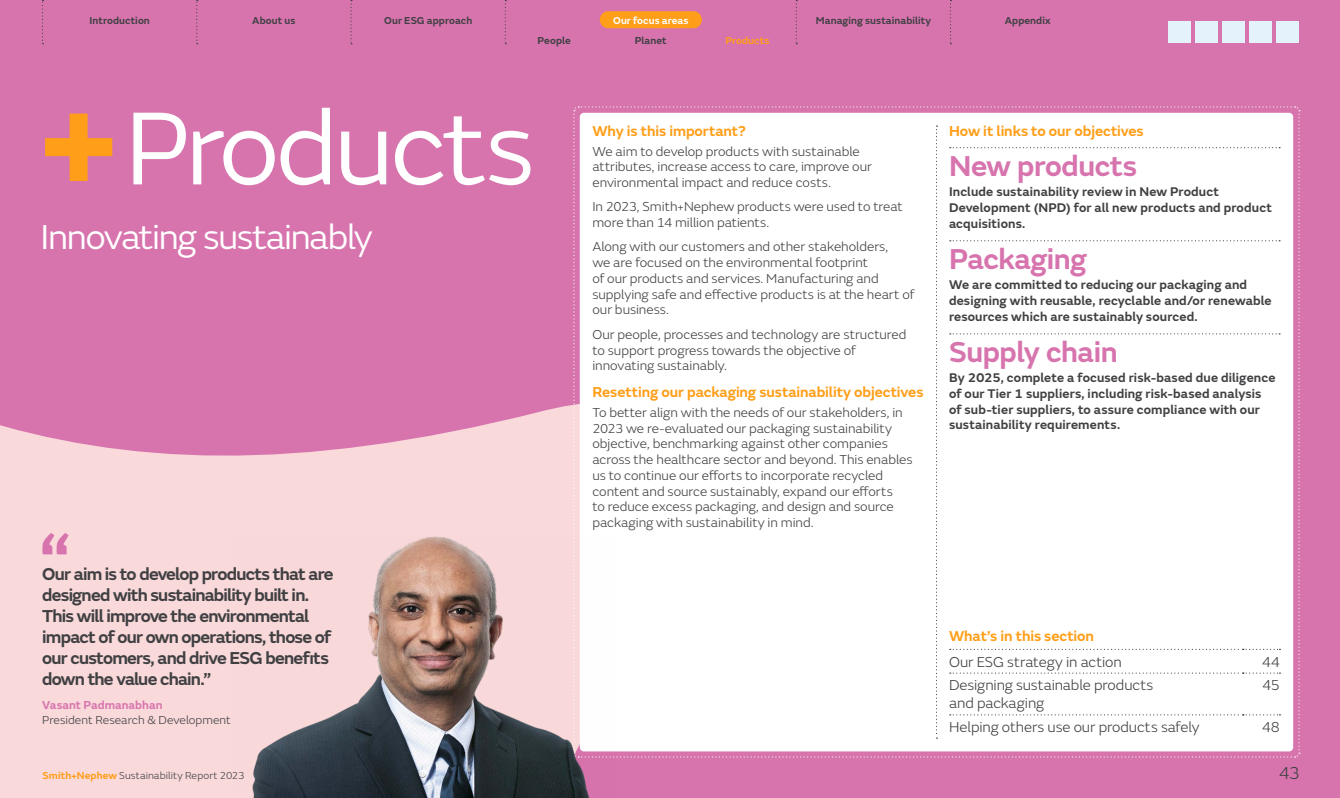
<style>
.page{position:relative;width:1340px;height:798px;background:#fff}
.page>*{position:absolute;margin:0;border:0;box-sizing:border-box;transform-origin:0 0}
.t1{font:108px "SN Emeric";letter-spacing:-.03em;color:#fff}
.t2{font:600 72px "SN Emeric";color:#d774ae}
.t3{font:36px "SN Emeric";letter-spacing:-.035em;color:#fff}
.t4{font:600 30px "SN Emeric";letter-spacing:-.015em;color:#d774ae}
.t5{font:600 18px/21px "SN Emeric";letter-spacing:-.04em;color:#404043}
.t6{font:300 18px "SN Emeric";color:#404043}
.t7{font:600 15px "SN Emeric";letter-spacing:-.005em;color:#ff9e18}
.t8{font:300 15px/18px "SN Emeric";letter-spacing:-.005em;color:#404043}
.t9{font:300 13.5px/15.8px "SN Emeric";color:#404043}
.t10{font:600 13.05px/15.8px "SN Emeric";letter-spacing:.01em;color:#404043}
.t11{font:300 12px/15px "SN Emeric";color:#404043}
.t12{font:600 10.5px "SN Emeric";letter-spacing:.005em;color:#404043}
.t13{font:300 10.5px "SN Emeric";letter-spacing:.01em;color:#404043}
.t14{font:600 10.5px "SN Emeric";letter-spacing:.005em;color:#fff}
.t15{font:600 10.5px "SN Emeric";letter-spacing:.01em;color:#ff9e18}
.s1{font-weight:600;font-size:163.5px;color:#ff9e18}
.s2{font-weight:600;color:#d774ae}
.s3{font-weight:600;color:#ff9e18}
</style>
<div class="page">
<div style="left:0;top:0;width:1339px;height:797px;background:#d774ae"></div>
<svg style="left:350px;top:0;width:2px;height:44px"></svg>
<svg style="left:505px;top:0;width:1px;height:44px"></svg>
<svg style="left:795px;top:0;width:2px;height:44px"></svg>
<svg style="left:950px;top:0;width:1px;height:44px"></svg>
<svg style="left:196px;top:0;width:2px;height:44px"></svg>
<svg style="left:42px;top:0;width:2px;height:44px"></svg>
<div style="left:599px;top:11px;width:103px;height:17px;background:#ff9e18;border-radius:9px"></div>
<div style="left:1222px;top:21px;width:22px;height:21px;background:#e4f3fb"></div>
<div style="left:1195px;top:21px;width:22px;height:21px;background:#e4f3fb"></div>
<div style="left:1249px;top:21px;width:22px;height:21px;background:#e4f3fb"></div>
<div style="left:1276px;top:21px;width:22px;height:21px;background:#e4f3fb"></div>
<div style="left:1168px;top:21px;width:22px;height:21px;background:#e4f3fb"></div>
<svg style="left:0;top:405px;width:964px;height:392px;fill:#f9d9da"></svg>
<img style="left:238px;top:522px;width:362px;height:274px">
<div style="left:573px;top:106px;width:726px;height:651px;background:#fff"></div>
<p class="t12" style="left:89px;top:13px;width:62px">Introduction</p>
<p class="t12" style="left:252px;top:13px;width:45px">About us</p>
<p class="t12" style="left:384px;top:13px;width:90px">Our ESG approach</p>
<p class="t14" style="left:613px;top:13px;width:77px">Our focus areas</p>
<p class="t12" style="left:815px;top:13px;width:117px">Managing sustainability</p>
<p class="t12" style="left:1004px;top:13px;width:47px">Appendix</p>
<p class="t12" style="left:537px;top:34px;width:35px">People</p>
<p class="t12" style="left:635px;top:34px;width:33px">Planet</p>
<p class="t15" style="left:725px;top:34px;width:46px">Products</p>
<h3 class="t1" style="left:33px;top:83px;width:503px"><span class="s1">+</span>Products</h3>
<h4 class="t3" style="left:41px;top:215px;width:334px">Innovating sustainably</h4>
<p class="t2" style="left:39px;top:511px;width:32px">“</p>
<p class="t5" style="left:42px;top:563px;width:293px">Our aim is to develop products that are designed with sustainability built in.<br>This will improve the environmental impact of our own operations, those of our customers, and drive ESG benefits down the value chain.”</p>
<p class="t11" style="left:42px;top:697px;width:190px"><span class="s2">Vasant Padmanabhan<br></span>President Research &amp; Development</p>
<p class="t13" style="left:43px;top:769px;width:203px"><span class="s3">Smith+Nephew</span> Sustainability Report 2023</p>
<h5 class="t7" style="left:592px;top:121px;width:155px">Why is this important?</h5>
<p class="t9" style="left:592px;top:143px;width:281px">We aim to develop products with sustainable attributes, increase access to care, improve our environmental impact and reduce costs.</p>
<p class="t9" style="left:592px;top:199px;width:312px">In 2023, Smith+Nephew products were used to treat more than 14 million patients.</p>
<p class="t9" style="left:592px;top:239px;width:323px">Along with our customers and other stakeholders,<br>we are focused on the environmental footprint<br>of our products and services. Manufacturing and supplying safe and effective products is at the heart of our business.</p>
<p class="t9" style="left:592px;top:326px;width:316px">Our people, processes and technology are structured to support progress towards the objective of innovating sustainably.</p>
<h5 class="t7" style="left:592px;top:382px;width:332px">Resetting our packaging sustainability objectives</h5>
<p class="t9" style="left:592px;top:404px;width:321px">To better align with the needs of our stakeholders, in 2023 we re-evaluated our packaging sustainability objective, benchmarking against other companies across the healthcare sector and beyond. This enables us to continue our efforts to incorporate recycled content and source sustainably, expand our efforts<br>to reduce excess packaging, and design and source packaging with sustainability in mind.</p>
<h5 class="t7" style="left:949px;top:121px;width:196px">How it links to our objectives</h5>
<h6 class="t4" style="left:949px;top:147px;width:190px">New products</h6>
<p class="t10" style="left:949px;top:184px;width:324px">Include sustainability review in New Product<br>Development (NPD) for all new products and product acquisitions.</p>
<h6 class="t4" style="left:949px;top:240px;width:139px">Packaging</h6>
<p class="t10" style="left:949px;top:277px;width:324px">We are committed to reducing our packaging and designing with reusable, recyclable and/or renewable resources which are sustainably sourced.</p>
<h6 class="t4" style="left:949px;top:333px;width:170px">Supply chain</h6>
<p class="t10" style="left:949px;top:370px;width:328px">By 2025, complete a focused risk-based due diligence of our Tier 1 suppliers, including risk-based analysis of sub-tier suppliers, to assure compliance with our sustainability requirements.</p>
<h4 class="t7" style="left:949px;top:626px;width:146px">What’s in this section</h4>
<p class="t8" style="left:949px;top:652px;width:174px">Our ESG strategy in action</p>
<p class="t8" style="left:1261px;top:652px;width:20px">44</p>
<p class="t8" style="left:949px;top:676px;width:206px">Designing sustainable products and packaging</p>
<p class="t8" style="left:1262px;top:676px;width:19px">45</p>
<p class="t8" style="left:949px;top:717px;width:252px">Helping others use our products safely</p>
<p class="t8" style="left:1261px;top:717px;width:20px">48</p>
<h3 class="t6" style="left:1278px;top:762px;width:22px">43</h3>
</div>
